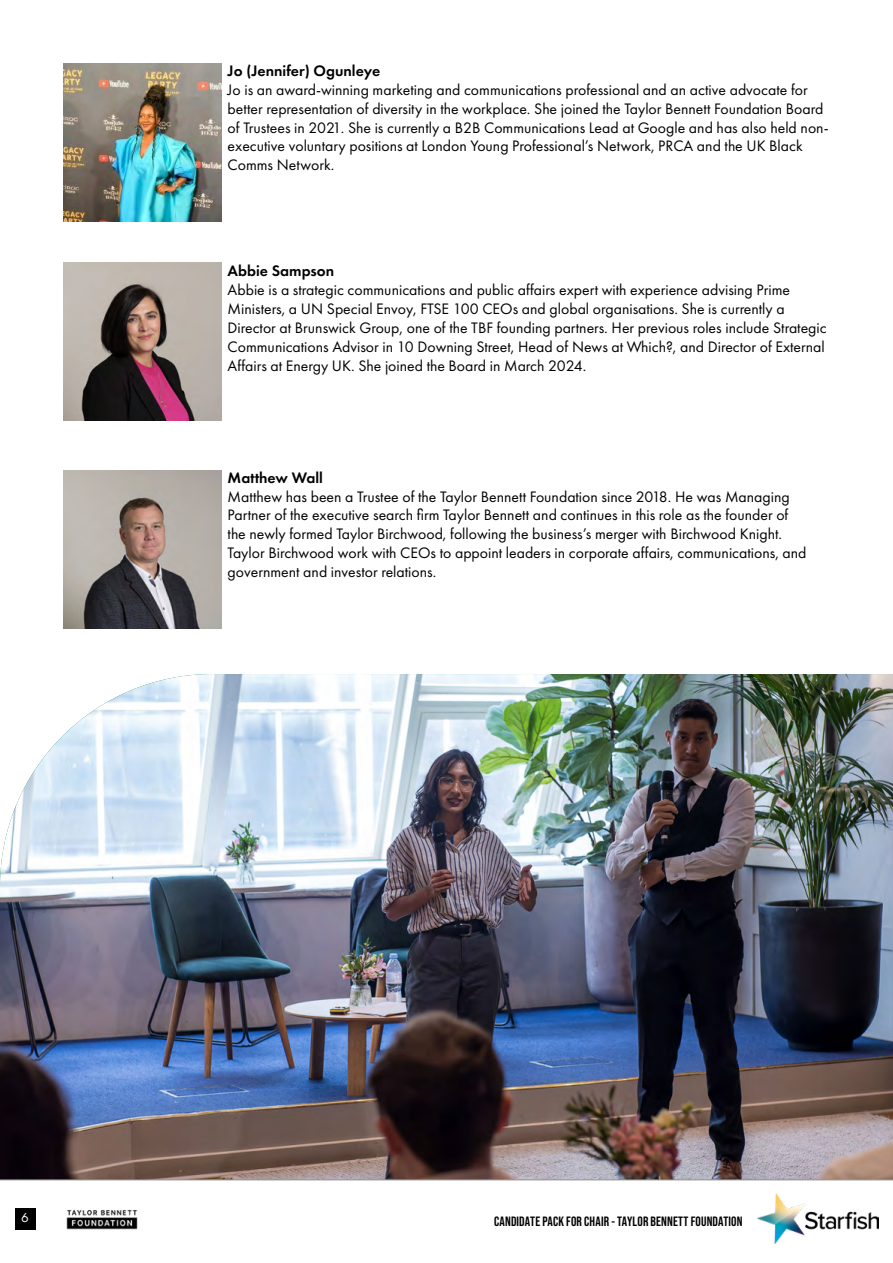
<style>
.page{position:relative;width:893px;height:1263px;background:#fff}
.page>*{position:absolute;margin:0;border:0;box-sizing:border-box;transform-origin:0 0}
.t1{font:15.75px/18.9px "Futura PT";color:#000}
.t2{font:600 15.75px "Futura PT";color:#000}
.t3{font:700 13.5px "Bebas Neue Pro";letter-spacing:.015em;color:#000}
.t4{font:13.5px "Futura PT";color:#fff}
</style>
<div class="page">
<img style="left:758px;top:1194px;width:120px;height:50px">
<div style="left:15px;top:1208px;width:20px;height:21px;background:#000"></div>
<hr style="left:0;top:1179px;width:893px;height:2px;background:#000">
<img style="left:66px;top:1210px;width:72px;height:20px">
<img style="left:64px;top:64px;width:158px;height:158px">
<img style="left:64px;top:263px;width:158px;height:158px">
<img style="left:64px;top:471px;width:158px;height:158px">
<img style="left:0;top:674px;width:893px;height:505px">
<p class="t2" style="left:228px;top:61px;width:154px">Jo (Jennifer) Ogunleye</p>
<p class="t1" style="left:228px;top:80px;width:603px">Jo is an award-winning marketing and communications professional and an active advocate for better representation of diversity in the workplace. She joined the Taylor Bennett Foundation Board of Trustees in 2021. She is currently a B2B Communications Lead at Google and has also held non&shy;executive voluntary positions at London Young Professional’s Network, PRCA and the UK Black Comms Network.</p>
<p class="t2" style="left:228px;top:261px;width:108px">Abbie Sampson</p>
<p class="t1" style="left:228px;top:280px;width:601px">Abbie is a strategic communications and public affairs expert with experience advising Prime Ministers, a UN Special Envoy, FTSE 100 CEOs and global organisations. She is currently a Director at Brunswick Group, one of the TBF founding partners. Her previous roles include Strategic Communications Advisor in 10 Downing Street, Head of News at Which?, and Director of External Affairs at Energy UK. She joined the Board in March 2024.</p>
<p class="t2" style="left:228px;top:467px;width:97px">Matthew Wall</p>
<p class="t1" style="left:228px;top:487px;width:580px">Matthew has been a Trustee of the Taylor Bennett Foundation since 2018. He was Managing Partner of the executive search firm Taylor Bennett and continues in this role as the founder of the newly formed Taylor Birchwood, following the business’s merger with Birchwood Knight.<br>Taylor Birchwood work with CEOs to appoint leaders in corporate affairs, communications, and government and investor relations.</p>
<p class="t4" style="left:21px;top:1210px;width:9px">6</p>
<p class="t3" style="left:494px;top:1213px;width:250px">CANDIDATE PACK FOR CHAIR - TAYLOR BENNETT FOUNDATION</p>
</div>
